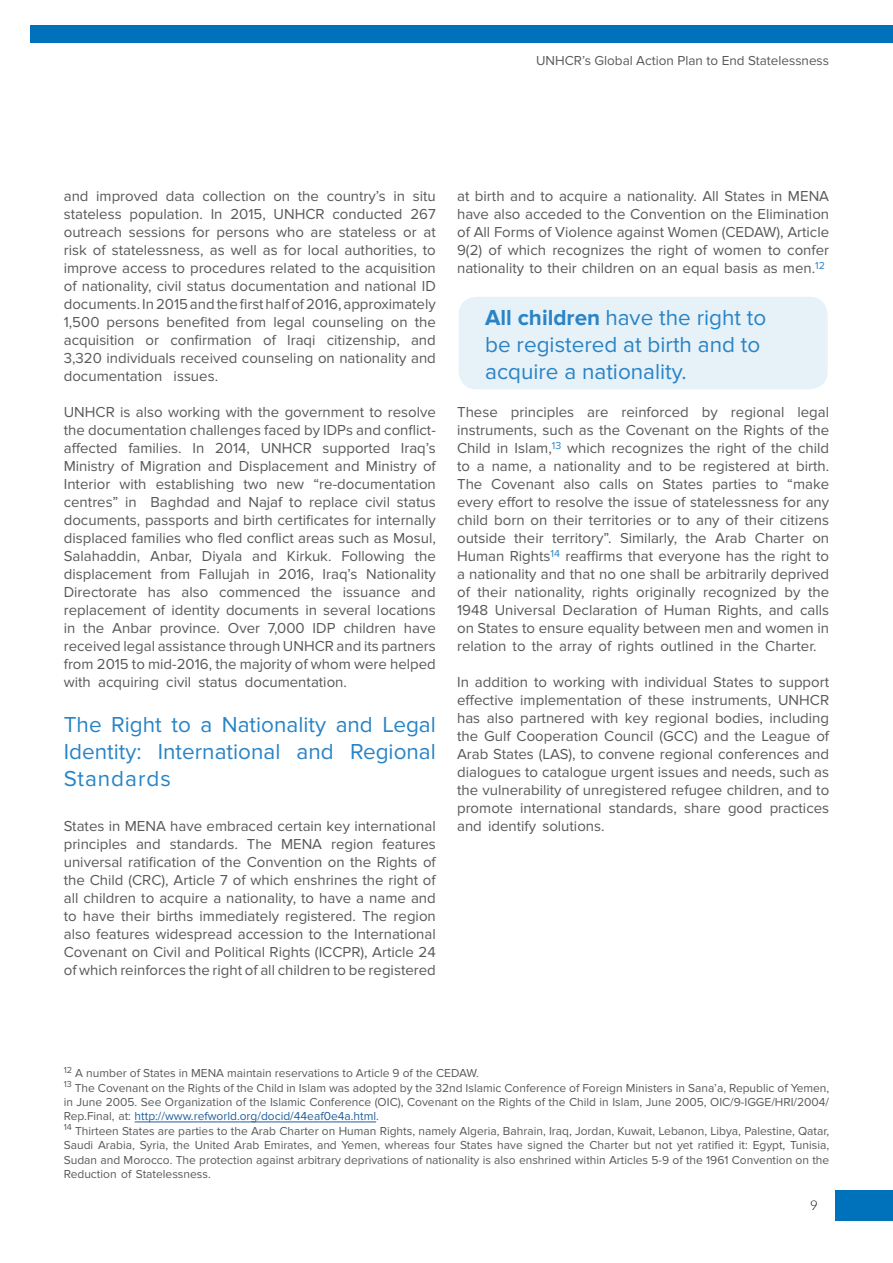
<style>
.page{position:relative;width:893px;height:1263px;background:#fff}
.page>*{position:absolute;margin:0;border:0;box-sizing:border-box;transform-origin:0 0}
.t1{font:22.5px/27px "Proxima Nova";color:#2984c6;text-align:justify}
.t2{font:15px/18px "Proxima Nova";color:#58595b;text-align:justify}
.t3{font:13.5px "Proxima Nova";color:#58595b}
.t4{font:300 13.5px "Lato";color:#000}
.t5{font:12px/14.4px "Proxima Nova";color:#58595b}
.s1{font-weight:700}
.s2{color:#215e9e}
</style>
<div class="page">
<div style="left:835px;top:1190px;width:58px;height:30px;background:#0072bc"></div>
<div style="left:30px;top:26px;width:863px;height:17px;background:#0072bc"></div>
<hr style="left:135px;top:1122px;width:241px;height:1px;background:#215e9e">
<div style="left:459px;top:297px;width:369px;height:92px;background:#e6f1f8;border-radius:18px"></div>
<p class="t3" style="left:536px;top:52px;width:295px">UNHCR’s Global Action Plan to End Statelessness</p>
<p class="t2" style="left:64px;top:187px;width:374px">and improved data collection on the country’s in situ stateless population. In 2015, UNHCR conducted 267 outreach sessions for persons who are stateless or at risk of statelessness, as well as for local authorities, to improve access to procedures related to the acquisition of nationality, civil status documentation and national ID documents. In 2015 and the first half of 2016, approximately 1,500 persons benefited from legal counseling on the acquisition or confirmation of Iraqi citizenship, and 3,320 individuals received counseling on nationality and documentation issues.</p>
<p class="t2" style="left:64px;top:403px;width:374px">UNHCR is also working with the government to resolve the documentation challenges faced by IDPs and conflict&shy;affected families. In 2014, UNHCR supported Iraq’s Ministry of Migration and Displacement and Ministry of Interior with establishing two new “re-documentation centres” in Baghdad and Najaf to replace civil status documents, passports and birth certificates for internally displaced families who fled conflict areas such as Mosul, Salahaddin, Anbar, Diyala and Kirkuk. Following the displacement from Fallujah in 2016, Iraq’s Nationality Directorate has also commenced the issuance and replacement of identity documents in several locations in the Anbar province. Over 7,000 IDP children have received legal assistance through UNHCR and its partners from 2015 to mid-2016, the majority of whom were helped with acquiring civil status documentation.</p>
<h1 class="t1" style="left:64px;top:711px;width:374px">The Right to a Nationality and Legal Identity: International and Regional Standards</h1>
<p class="t2" style="left:64px;top:817px;width:374px">States in MENA have embraced certain key international principles and standards. The MENA region features universal ratification of the Convention on the Rights of the Child (CRC), Article 7 of which enshrines the right of all children to acquire a nationality, to have a name and to have their births immediately registered. The region also features widespread accession to the International Covenant on Civil and Political Rights (ICCPR), Article 24 of which reinforces the right of all children to be registered</p>
<p class="t2" style="left:457px;top:187px;width:374px">at birth and to acquire a nationality. All States in MENA have also acceded to the Convention on the Elimination of All Forms of Violence against Women (CEDAW), Article 9(2) of which recognizes the right of women to confer nationality to their children on an equal basis as men.<sup>12</sup></p>
<h1 class="t1" style="left:485px;top:304px;width:283px;text-align:left"><span class="s1">All children</span> have the right to be registered at birth and to acquire a nationality.</h1>
<p class="t2" style="left:457px;top:403px;width:374px">These principles are reinforced by regional legal instruments, such as the Covenant on the Rights of the Child in Islam,<sup>13</sup> which recognizes the right of the child to a name, a nationality and to be registered at birth.<br>The Covenant also calls on States parties to “make every effort to resolve the issue of statelessness for any child born on their territories or to any of their citizens outside their territory”. Similarly, the Arab Charter on Human Rights<sup>14</sup> reaffirms that everyone has the right to a nationality and that no one shall be arbitrarily deprived of their nationality, rights originally recognized by the 1948 Universal Declaration of Human Rights, and calls on States to ensure equality between men and women in relation to the array of rights outlined in the Charter.</p>
<p class="t2" style="left:457px;top:673px;width:374px">In addition to working with individual States to support effective implementation of these instruments, UNHCR has also partnered with key regional bodies, including the Gulf Cooperation Council (GCC) and the League of Arab States (LAS), to convene regional conferences and dialogues to catalogue urgent issues and needs, such as the vulnerability of unregistered refugee children, and to promote international standards, share good practices and identify solutions.</p>
<p class="t5" style="left:64px;top:1066px;width:767px"><sup>12</sup> A number of States in MENA maintain reservations to Article 9 of the CEDAW.<br><sup>13</sup> The Covenant on the Rights of the Child in Islam was adopted by the 32nd Islamic Conference of Foreign Ministers in Sana’a, Republic of Yemen, in June 2005. See Organization of the Islamic Conference (OIC), Covenant on the Rights of the Child in Islam, June 2005, OIC/9-IGGE/HRI/2004/ Rep.Final, at: <span class="s2">http://www.refworld.org/docid/44eaf0e4a.html</span>.<br><sup>14</sup> Thirteen States are parties to the Arab Charter on Human Rights, namely Algeria, Bahrain, Iraq, Jordan, Kuwait, Lebanon, Libya, Palestine, Qatar, Saudi Arabia, Syria, the United Arab Emirates, and Yemen, whereas four States have signed the Charter but not yet ratified it: Egypt, Tunisia, Sudan and Morocco. The protection against arbitrary deprivations of nationality is also enshrined within Articles 5-9 of the 1961 Convention on the Reduction of Statelessness.</p>
<p class="t4" style="left:810px;top:1196px;width:9px">9</p>
</div>
